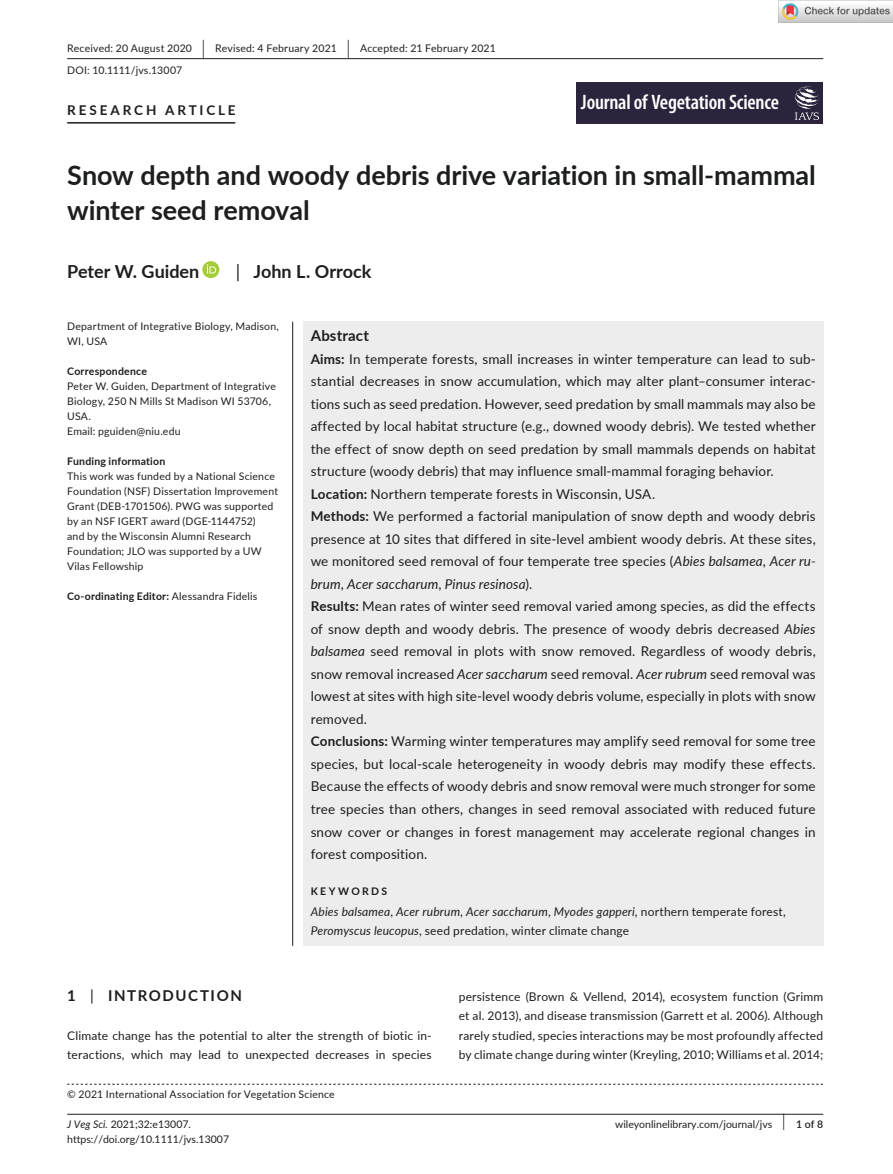
<style>
.page{position:relative;width:893px;height:1174px;background:#fff}
.page>*{position:absolute;margin:0;border:0;box-sizing:border-box;transform-origin:0 0}
.t1{font:700 27px/34.5px "Lato";color:#1d1e1f}
.t2{font:600 condensed 21px "Myriad Pro";letter-spacing:-.01em;color:#fff}
.t3{font:700 18px "Lato";color:#1d1e1f}
.t4{font:700 15px "Lato";letter-spacing:.1em;color:#1d1e1f}
.t5{font:700 15px "Lato";letter-spacing:.015em;color:#1d1e1f}
.t6{font:13.5px/22.5px "Lato Regular 2";letter-spacing:.01em;color:#1d1e1f}
.t7{font:italic 13.5px "Lato";letter-spacing:.01em;color:#1d1e1f}
.t8{font:700 13.5px "Lato";letter-spacing:.21em;color:#1d1e1f}
.t9{font:12px/19.5px "Lato Regular 2";letter-spacing:.015em;color:#1d1e1f}
.t10{font:italic 12px "Lato";letter-spacing:.015em;color:#1d1e1f}
.t11{font:10.5px/15px "Lato Regular 2";letter-spacing:.015em;color:#1d1e1f}
.t12{font:10.5px/15px "Lato";letter-spacing:.02em;color:#1d1e1f}
.t13{font:700 10.5px "Lato";letter-spacing:.02em;color:#1d1e1f}
.t14{font:700 10.5px "Lato";letter-spacing:.22em;color:#1d1e1f}
.t15{font:600 10.5px "Lato";color:#1d1e1f}
.s1{font-family:"Lato Regular 2";font-size:19.65px}
.s2{font-family:"Lato Regular 2";font-weight:400}
.s3{font-weight:400}
.s4{font-family:"Lato";font-weight:700}
.s5{font-family:"Lato";font-style:italic}
.s6{font-family:"Lato Regular 2";font-style:normal}
.s7{font-family:"Lato Regular 2";font-weight:400;font-size:17.4px}
</style>
<div class="page">
<hr style="left:67px;top:1113px;width:756px;height:1px;background:#1d1e1f">
<div style="left:577px;top:82px;width:246px;height:42px;background:#2c233c"></div>
<svg style="left:795px;top:86px;width:24px;height:34px"></svg>
<hr style="left:67px;top:58px;width:756px;height:1px;background:#1d1e1f">
<hr style="left:67px;top:122px;width:168px;height:2px;background:#1d1e1f">
<svg style="left:202px;top:261px;width:17px;height:17px"></svg>
<svg style="left:207px;top:264px;width:9px;height:9px"></svg>
<svg style="left:67px;top:1083px;width:756px;height:1px"></svg>
<div style="left:303px;top:322px;width:520px;height:623px;background:#ededed"></div>
<hr style="left:292px;top:322px;width:1px;height:623px;background:#1d1e1f">
<img style="left:779px;top:0;width:114px;height:23px">
<p class="t12" style="left:67px;top:40px;width:430px">Received: 20 August 2020 <span class="s1">|</span> Revised: 4 February 2021 <span class="s1">|</span> Accepted: 21 February 2021</p>
<p class="t11" style="left:67px;top:62px;width:117px">DOI: 10.1111/jvs.13007</p>
<p class="t8" style="left:67px;top:100px;width:170px">RESEARCH ARTICLE</p>
<h2 class="t2" style="left:581px;top:91px;width:200px">Journal of Vegetation Science</h2>
<h1 class="t1" style="left:67px;top:157px;width:750px">Snow depth and woody debris drive variation in small-mammal winter seed removal</h1>
<h3 class="t3" style="left:67px;top:258px;width:134px">Peter W. Guiden</h3>
<h3 class="t3" style="left:236px;top:258px;width:137px"><span class="s2">|</span> John L. Orrock</h3>
<p class="t11" style="left:67px;top:318px;width:213px">Department of Integrative Biology, Madison,<br>WI, USA</p>
<p class="t13" style="left:67px;top:363px;width:81px">Correspondence</p>
<p class="t11" style="left:67px;top:378px;width:210px">Peter W. Guiden, Department of Integrative<br>Biology, 250 N Mills St Madison WI 53706,<br>USA.<br>Email: pguiden@niu.edu</p>
<p class="t13" style="left:67px;top:453px;width:100px">Funding information</p>
<p class="t11" style="left:67px;top:468px;width:209px">This work was funded by a National Science</p>
<p class="t12" style="left:67px;top:483px;width:212px">Foundation (NSF) Dissertation Improvement</p>
<p class="t11" style="left:67px;top:498px;width:208px">Grant (DEB-1701506). PWG was supported</p>
<p class="t12" style="left:67px;top:513px;width:190px">by an NSF IGERT award (DGE-1144752)</p>
<p class="t11" style="left:67px;top:528px;width:185px">and by the Wisconsin Alumni Research</p>
<p class="t12" style="left:67px;top:543px;width:196px">Foundation; JLO was supported by a UW<br>Vilas Fellowship</p>
<p class="t13" style="left:67px;top:588px;width:192px">Co-ordinating Editor: <span class="s3">Alessandra Fidelis</span></p>
<p class="t5" style="left:311px;top:325px;width:60px">Abstract</p>
<p class="t6" style="left:311px;top:347px;width:507px"><span class="s4">Aims:</span> In temperate forests, small increases in winter temperature can lead to sub&shy;stantial decreases in snow accumulation, which may alter plant–consumer interac&shy;tions such as seed predation. However, seed predation by small mammals may also be affected by local habitat structure (e.g., downed woody debris). We tested whether the effect of snow depth on seed predation by small mammals depends on habitat structure (woody debris) that may influence small-mammal foraging behavior.<br><span class="s4">Location:</span> Northern temperate forests in Wisconsin, USA.<br><span class="s4">Methods:</span> We performed a factorial manipulation of snow depth and woody debris presence at 10 sites that differed in site-level ambient woody debris. At these sites, we monitored seed removal of four temperate tree species (<span class="s5">Abies balsamea</span>, <span class="s5">Acer ru-</span></p>
<p class="t7" style="left:311px;top:574px;width:223px">brum<span class="s6">,</span> Acer saccharum<span class="s6">,</span> Pinus resinosa<span class="s6">).</span></p>
<p class="t6" style="left:311px;top:594px;width:507px"><span class="s4">Results:</span> Mean rates of winter seed removal varied among species, as did the effects of snow depth and woody debris. The presence of woody debris decreased <span class="s5">Abies balsamea</span> seed removal in plots with snow removed. Regardless of woody debris, snow removal increased <span class="s5">Acer saccharum</span> seed removal. <span class="s5">Acer rubrum</span> seed removal was lowest at sites with high site-level woody debris volume, especially in plots with snow removed.<br><span class="s4">Conclusions:</span> Warming winter temperatures may amplify seed removal for some tree species, but local-scale heterogeneity in woody debris may modify these effects.<br>Because the effects of woody debris and snow removal were much stronger for some tree species than others, changes in seed removal associated with reduced future snow cover or changes in forest management may accelerate regional changes in forest composition.</p>
<p class="t14" style="left:311px;top:883px;width:78px">KEYWORDS</p>
<p class="t10" style="left:311px;top:903px;width:477px">Abies balsamea<span class="s6">,</span> Acer rubrum<span class="s6">,</span> Acer saccharum<span class="s6">,</span> Myodes gapperi<span class="s6">, northern temperate forest,</span></p>
<p class="t9" style="left:311px;top:920px;width:320px"><span class="s5">Peromyscus leucopus</span>, seed predation, winter climate change</p>
<p class="t4" style="left:67px;top:984px;width:176px">1 <span class="s2">|</span> INTRODUCTION</p>
<p class="t9" style="left:67px;top:1025px;width:366px">Climate change has the potential to alter the strength of biotic in&shy;teractions, which may lead to unexpected decreases in species</p>
<p class="t11" style="left:67px;top:1086px;width:269px">© 2021 International Association for Vegetation Science</p>
<p class="t9" style="left:459px;top:986px;width:366px;text-align:justify">persistence (Brown &amp; Vellend, 2014), ecosystem function (Grimm et al. 2013), and disease transmission (Garrett et al. 2006). Although rarely studied, species interactions may be most profoundly affected by climate change during winter (Kreyling, 2010; Williams et al. 2014;</p>
<p class="t11" style="left:67px;top:1116px;width:125px"><span class="s5">J Veg Sci.</span> 2021;32:e13007.</p>
<p class="t15" style="left:783px;top:1116px;width:42px"><span class="s7">|</span> 1 of 8</p>
<p class="t11" style="left:67px;top:1131px;width:163px">https://doi.org/10.1111/jvs.13007</p>
<p class="t11" style="left:615px;top:1116px;width:159px">wileyonlinelibrary.com/journal/jvs</p>
</div>
